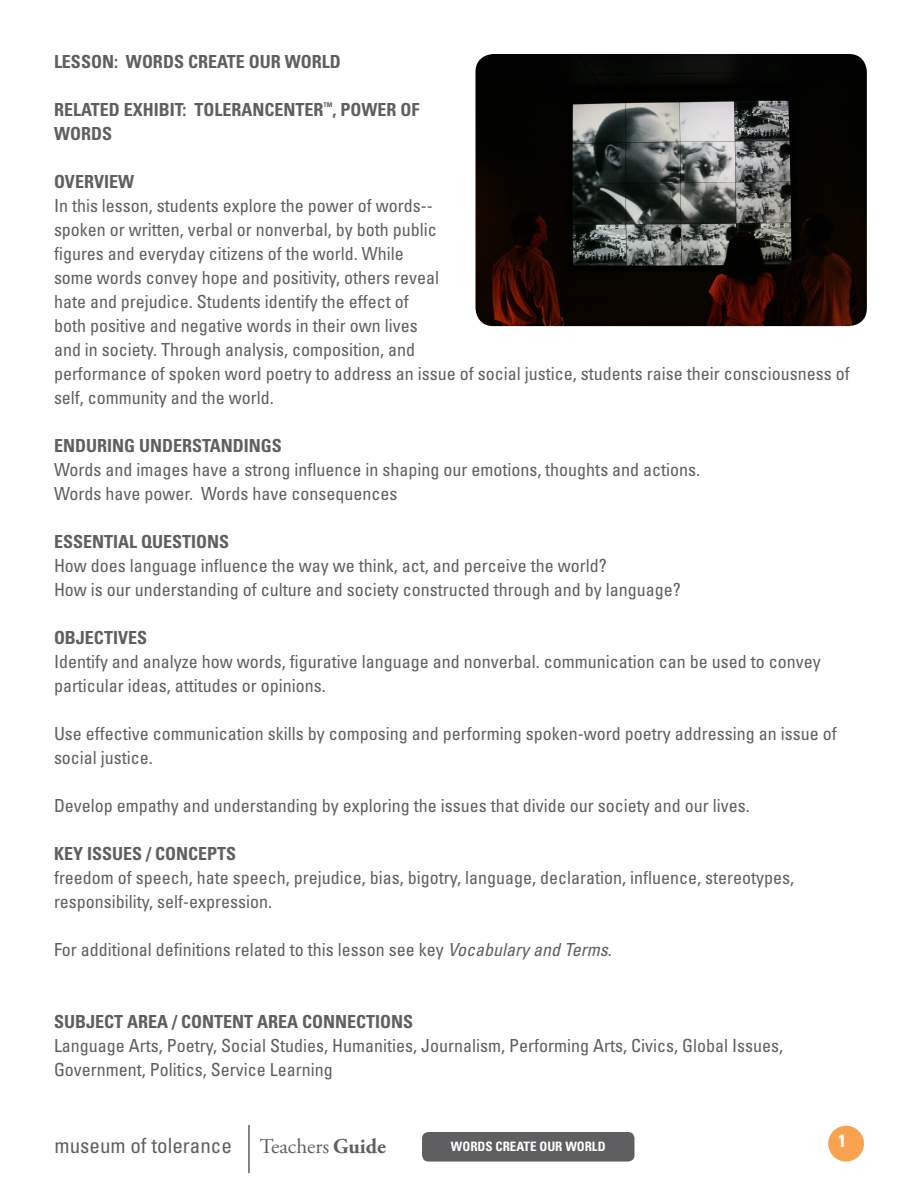
<style>
.page{position:relative;width:918px;height:1188px;background:#fff}
.page>*{position:absolute;margin:0;border:0;box-sizing:border-box;transform-origin:0 0}
.t1{font:condensed 21px "Univers";color:#5f5f62}
.t2{font:21px "Adobe Garamond Pro";color:#5f5f62}
.t3{font:condensed 18px/24px "Univers";color:#5f5f62}
.t4{font:700 condensed 18px/24px "Univers";color:#5f5f62}
.t5{font:700 condensed 18px "Univers";color:#fff}
.t6{font:700 condensed 12.9px "Univers";color:#fff}
.s1{font-style:italic}
.s2{font-weight:700}
</style>
<div class="page">
<hr style="left:248px;top:1125px;width:2px;height:48px;background:#5f5f62">
<div style="left:422px;top:1132px;width:212px;height:30px;background:#5f5f62;border-radius:6px"></div>
<div style="left:828px;top:1126px;width:36px;height:36px;background:#f9a350;border-radius:50%"></div>
<img style="left:476px;top:54px;width:391px;height:272px">
<p class="t4" style="left:54px;top:50px;width:288px">LESSON: WORDS CREATE OUR WORLD</p>
<p class="t4" style="left:54px;top:98px;width:367px">RELATED EXHIBIT: TOLERANCENTER<sup>™</sup>, POWER OF<br>WORDS</p>
<p class="t4" style="left:54px;top:170px;width:82px">OVERVIEW</p>
<p class="t3" style="left:54px;top:194px;width:797px">In this lesson, students explore the power of words--<br>spoken or written, verbal or nonverbal, by both public<br>figures and everyday citizens of the world. While<br>some words convey hope and positivity, others reveal<br>hate and prejudice. Students identify the effect of<br>both positive and negative words in their own lives<br>and in society. Through analysis, composition, and<br>performance of spoken word poetry to address an issue of social justice, students raise their consciousness of self, community and the world.</p>
<p class="t4" style="left:54px;top:434px;width:229px">ENDURING UNDERSTANDINGS</p>
<p class="t3" style="left:54px;top:458px;width:648px">Words and images have a strong influence in shaping our emotions, thoughts and actions.</p>
<p class="t3" style="left:54px;top:482px;width:345px">Words have power. Words have consequences</p>
<p class="t4" style="left:54px;top:530px;width:177px">ESSENTIAL QUESTIONS</p>
<p class="t3" style="left:54px;top:554px;width:554px">How does language influence the way we think, act, and perceive the world?</p>
<p class="t3" style="left:54px;top:578px;width:628px">How is our understanding of culture and society constructed through and by language?</p>
<p class="t4" style="left:54px;top:626px;width:95px">OBJECTIVES</p>
<p class="t3" style="left:54px;top:650px;width:768px">Identify and analyze how words, figurative language and nonverbal. communication can be used to convey particular ideas, attitudes or opinions.</p>
<p class="t3" style="left:54px;top:722px;width:784px">Use effective communication skills by composing and performing spoken-word poetry addressing an issue of social justice.</p>
<p class="t3" style="left:54px;top:794px;width:697px">Develop empathy and understanding by exploring the issues that divide our society and our lives.</p>
<p class="t4" style="left:54px;top:842px;width:184px">KEY ISSUES / CONCEPTS</p>
<p class="t3" style="left:54px;top:866px;width:742px">freedom of speech, hate speech, prejudice, bias, bigotry, language, declaration, influence, stereotypes, responsibility, self-expression.</p>
<p class="t3" style="left:54px;top:938px;width:559px">For additional definitions related to this lesson see key <span class="s1">Vocabulary and Terms</span>.</p>
<p class="t4" style="left:54px;top:1010px;width:361px">SUBJECT AREA / CONTENT AREA CONNECTIONS</p>
<p class="t3" style="left:54px;top:1034px;width:731px">Language Arts, Poetry, Social Studies, Humanities, Journalism, Performing Arts, Civics, Global Issues,<br>Government, Politics, Service Learning</p>
<p class="t1" style="left:55px;top:1132px;width:179px">museum of tolerance</p>
<p class="t2" style="left:260px;top:1133px;width:128px">Teachers <span class="s2">Guide</span></p>
<p class="t6" style="left:451px;top:1138px;width:156px">WORDS CREATE OUR WORLD</p>
<p class="t5" style="left:838px;top:1130px;width:9px">1</p>
</div>
